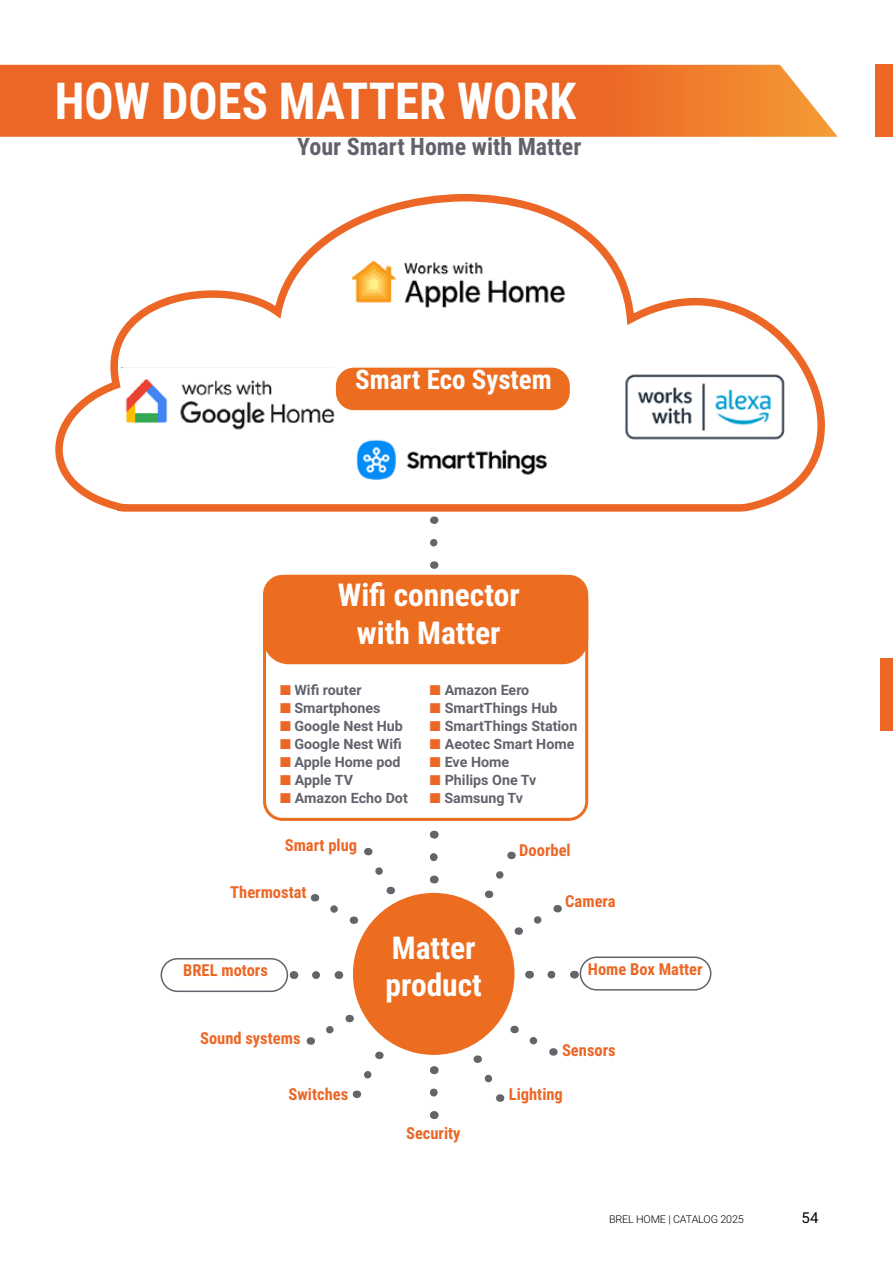
<style>
.page{position:relative;width:893px;height:1263px;background:#fff}
.page>*{position:absolute;margin:0;border:0;box-sizing:border-box;transform-origin:0 0}
.t1{font:700 51px "Roboto Condensed";color:#fff;scale:.95 1}
.t2{font:700 31.5px/37.8px "Roboto Condensed";color:#fff;text-align:center}
.t3{font:700 27px "Roboto Condensed";color:#fff}
.t4{font:700 24px "Roboto Condensed";color:#62626c}
.t5{font:700 16.5px "Roboto Condensed";color:#ec6725}
.t6{font:15px "Roboto";color:#000}
.t7{font:700 14.25px "Roboto";color:#62626c}
.t8{font:300 10.8px "Roboto";letter-spacing:-.015em;color:#000}
.s1{color:#ec6725}
</style>
<div class="page">
<svg style="left:0;top:65px;width:838px;height:72px;background:#ed722f"></svg>
<div style="left:161px;top:958px;width:127px;height:34px;border:2px solid #62626c;border-radius:16px"></div>
<div style="left:263px;top:575px;width:325px;height:246px;border:3px solid #ec6c20;border-radius:18px"></div>
<svg style="left:55px;top:194px;width:770px;height:318px"></svg>
<div style="left:336px;top:368px;width:234px;height:42px;background:#ec6c20;border-radius:18px"></div>
<img style="left:623px;top:370px;width:161px;height:71px">
<img style="left:353px;top:253px;width:212px;height:61px">
<img style="left:346px;top:433px;width:212px;height:47px">
<img style="left:122px;top:368px;width:212px;height:66px">
<svg style="left:430px;top:543px;width:7px;height:4px"></svg>
<div style="left:263px;top:575px;width:325px;height:89px;background:#ec6c20;border-radius:26px"></div>
<div style="left:353px;top:893px;width:161px;height:162px;background:#ec6c20;border-radius:81px"></div>
<svg style="left:484px;top:871px;width:20px;height:27px"></svg>
<svg style="left:518px;top:916px;width:24px;height:19px"></svg>
<svg style="left:547px;top:971px;width:4px;height:7px"></svg>
<svg style="left:514px;top:1025px;width:24px;height:20px"></svg>
<svg style="left:473px;top:1055px;width:28px;height:47px"></svg>
<svg style="left:330px;top:905px;width:24px;height:19px"></svg>
<svg style="left:430px;top:857px;width:7px;height:5px"></svg>
<svg style="left:375px;top:867px;width:20px;height:27px"></svg>
<svg style="left:430px;top:1088px;width:7px;height:5px"></svg>
<svg style="left:356px;top:1051px;width:27px;height:47px"></svg>
<svg style="left:316px;top:971px;width:4px;height:8px"></svg>
<svg style="left:293px;top:971px;width:2px;height:8px"></svg>
<svg style="left:326px;top:1014px;width:24px;height:20px"></svg>
<div style="left:580px;top:956px;width:131px;height:34px;border:2px solid #62626c;border-radius:16px"></div>
<div style="left:880px;top:659px;width:13px;height:72px;background:#ec6726"></div>
<div style="left:876px;top:65px;width:17px;height:72px;background:#ec6726"></div>
<h1 class="t1" style="left:55px;top:65px;width:550px">HOW DOES MATTER WORK</h1>
<h3 class="t4" style="left:297px;top:129px;width:286px">Your Smart Home with Matter</h3>
<h3 class="t3" style="left:355px;top:361px;width:198px">Smart Eco System</h3>
<h2 class="t2" style="left:338px;top:575px;width:184px">Wifi connector with Matter</h2>
<p class="t7" style="left:280px;top:680px;width:83px"><span class="s1">■</span> Wifi router</p>
<p class="t7" style="left:280px;top:698px;width:102px"><span class="s1">■</span> Smartphones</p>
<p class="t7" style="left:280px;top:716px;width:124px"><span class="s1">■</span> Google Nest Hub</p>
<p class="t7" style="left:280px;top:734px;width:123px"><span class="s1">■</span> Google Nest Wifi</p>
<p class="t7" style="left:280px;top:752px;width:122px"><span class="s1">■</span> Apple Home pod</p>
<p class="t7" style="left:280px;top:770px;width:74px"><span class="s1">■</span> Apple TV</p>
<p class="t7" style="left:280px;top:788px;width:129px"><span class="s1">■</span> Amazon Echo Dot</p>
<p class="t7" style="left:430px;top:680px;width:101px"><span class="s1">■</span> Amazon Eero</p>
<p class="t7" style="left:430px;top:698px;width:129px"><span class="s1">■</span> SmartThings Hub</p>
<p class="t7" style="left:430px;top:716px;width:149px"><span class="s1">■</span> SmartThings Station</p>
<p class="t7" style="left:430px;top:734px;width:146px"><span class="s1">■</span> Aeotec Smart Home</p>
<p class="t7" style="left:430px;top:752px;width:81px"><span class="s1">■</span> Eve Home</p>
<p class="t7" style="left:430px;top:770px;width:108px"><span class="s1">■</span> Philips One Tv</p>
<p class="t7" style="left:430px;top:788px;width:95px"><span class="s1">■</span> Samsung Tv</p>
<p class="t5" style="left:285px;top:834px;width:74px">Smart plug</p>
<p class="t5" style="left:230px;top:881px;width:78px">Thermostat</p>
<p class="t5" style="left:519px;top:838px;width:53px">Doorbel</p>
<p class="t5" style="left:565px;top:890px;width:52px">Camera</p>
<p class="t5" style="left:183px;top:959px;width:86px">BREL motors</p>
<h2 class="t2" style="left:385px;top:927px;width:98px;text-align:left">Matter product</h2>
<p class="t5" style="left:588px;top:957px;width:116px">Home Box Matter</p>
<p class="t5" style="left:200px;top:1026px;width:102px">Sound systems</p>
<p class="t5" style="left:562px;top:1038px;width:55px">Sensors</p>
<p class="t5" style="left:288px;top:1082px;width:61px">Switches</p>
<p class="t5" style="left:509px;top:1082px;width:56px">Lighting</p>
<p class="t5" style="left:406px;top:1122px;width:56px">Security</p>
<p class="t8" style="left:609px;top:1211px;width:136px">BREL HOME | CATALOG 2025</p>
<p class="t6" style="left:802px;top:1207px;width:18px">54</p>
</div>
